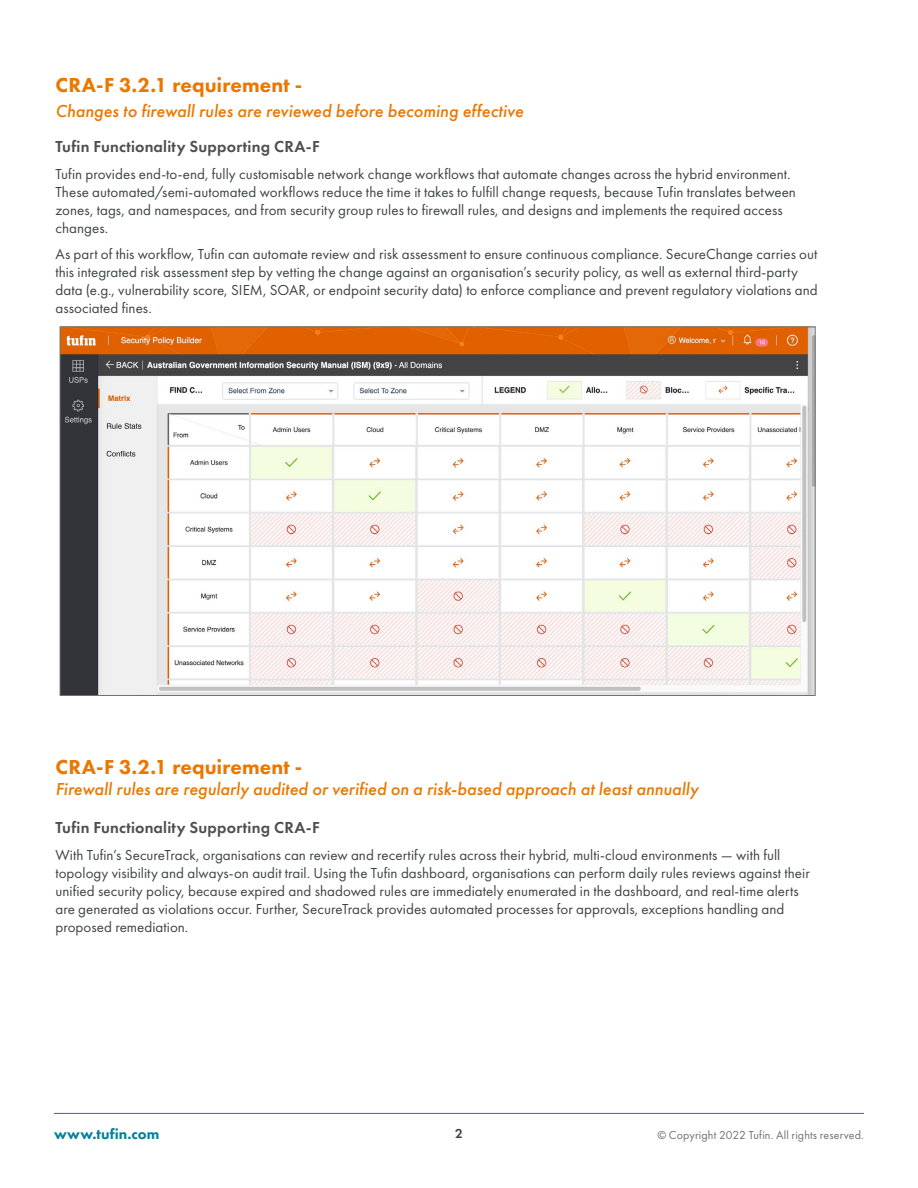
<style>
.page{position:relative;width:918px;height:1188px;background:#fff}
.page>*{position:absolute;margin:0;border:0;box-sizing:border-box;transform-origin:0 0}
.t1{font:800 21px "Futura PT";letter-spacing:.005em;color:#ea7800}
.t2{font:italic 500 18px "Futura PT";color:#ea7800}
.t3{font:600 16.5px "Futura PT";letter-spacing:.01em;color:#4f4f4f}
.t4{font:15px/18px "Futura PT";letter-spacing:.005em;color:#3d4543}
.t5{font:800 15px "Futura PT";letter-spacing:.005em;color:#00829b}
.t6{font:600 13.5px "Futura PT";color:#3d4543}
.t7{font:12px "Futura PT";letter-spacing:.01em;color:#6e7373}
</style>
<div class="page">
<hr style="left:54px;top:1113px;width:810px;height:1px;background:#03829b">
<img style="left:62px;top:329px;width:751px;height:365px">
<h1 class="t1" style="left:56px;top:71px;width:248px">CRA-F 3.2.1 requirement -</h1>
<p class="t2" style="left:56px;top:100px;width:470px">Changes to firewall rules are reviewed before becoming effective</p>
<p class="t3" style="left:56px;top:137px;width:266px">Tufin Functionality Supporting CRA-F</p>
<p class="t4" style="left:56px;top:165px;width:742px">Tufin provides end-to-end, fully customisable network change workflows that automate changes across the hybrid environment.<br>These automated/semi-automated workflows reduce the time it takes to fulfill change requests, because Tufin translates between zones, tags, and namespaces, and from security group rules to firewall rules, and designs and implements the required access changes.</p>
<p class="t4" style="left:56px;top:245px;width:764px">As part of this workflow, Tufin can automate review and risk assessment to ensure continuous compliance. SecureChange carries out this integrated risk assessment step by vetting the change against an organisation’s security policy, as well as external third-party data (e.g., vulnerability score, SIEM, SOAR, or endpoint security data) to enforce compliance and prevent regulatory violations and associated fines.</p>
<h1 class="t1" style="left:56px;top:754px;width:248px">CRA-F 3.2.1 requirement -</h1>
<p class="t2" style="left:56px;top:778px;width:644px">Firewall rules are regularly audited or verified on a risk-based approach at least annually</p>
<p class="t3" style="left:56px;top:818px;width:266px">Tufin Functionality Supporting CRA-F</p>
<p class="t4" style="left:56px;top:846px;width:756px">With Tufin’s SecureTrack, organisations can review and recertify rules across their hybrid, multi-cloud environments — with full topology visibility and always-on audit trail. Using the Tufin dashboard, organisations can perform daily rules reviews against their unified security policy, because expired and shadowed rules are immediately enumerated in the dashboard, and real-time alerts are generated as violations occur. Further, SecureTrack provides automated processes for approvals, exceptions handling and proposed remediation.</p>
<p class="t5" style="left:54px;top:1125px;width:107px">www.tufin.com</p>
<p class="t6" style="left:455px;top:1125px;width:9px">2</p>
<p class="t7" style="left:657px;top:1128px;width:208px">© Copyright 2022 Tufin. All rights reserved.</p>
</div>
